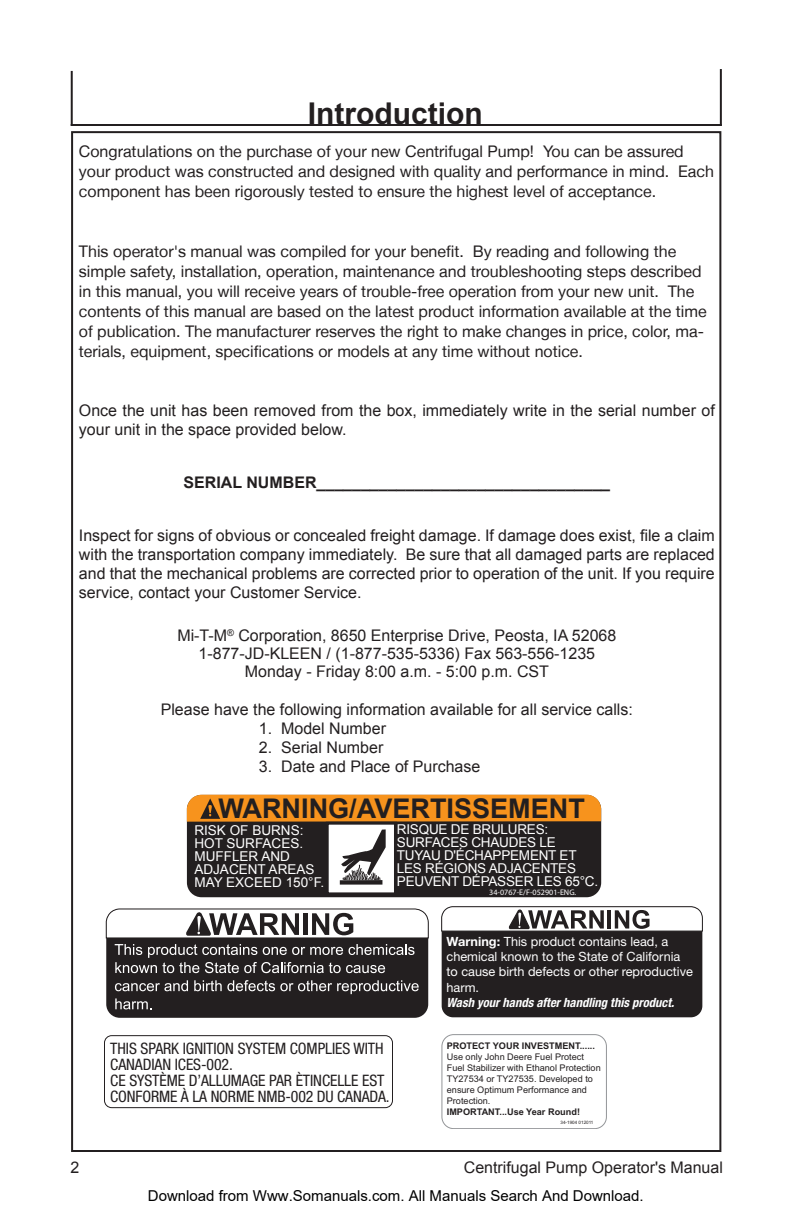
<style>
.page{position:relative;width:792px;height:1224px;background:#fff}
.page>*{position:absolute;margin:0;border:0;box-sizing:border-box;transform-origin:0 0}
.TOC_title{font:700 30px "Arial";color:#231f20}
.t1{font:700 27px "Arial";color:#231f20}
.text_flush_left{font:16px/19.2px "Arial";color:#231f20}
.Body_text{font:16px/20px "Helvetica Neue LT";color:#231f20}
.text_flush_left-2{font:700 16px "Arial";color:#231f20}
.t2{font:condensed 15.8px/16px "Helvetica Neue LT";letter-spacing:-.005em;color:#231f20}
.t3{font:15px "Arial";color:#000}
.t4{font:13.6px/12.8px "Arial";letter-spacing:-.02em;color:#fff}
.t5{font:13.6px/12.8px "Arial";color:#fff}
.t6{font:12.8px/15.2px "Helvetica Neue LT";color:#fff}
.t7{font:9.2px/11px "Arial";color:#231f20}
.t8{font:8.2px "Helvetica";color:#fff}
.t9{font:4.6px "Arial";color:#231f20}
.s1{font-weight:700}
.s2{font-weight:700;font-style:italic;font-stretch:condensed}
</style>
<div class="page">
<hr style="left:720px;top:69px;width:2px;height:57px;background:#231f20">
<hr style="left:71px;top:71px;width:2px;height:55px;background:#231f20">
<hr style="left:71px;top:124px;width:651px;height:2px;background:#231f20">
<div style="left:187px;top:795px;width:414px;height:102px;background:#231f20;border-radius:15px"></div>
<div style="left:326px;top:822px;width:71px;height:73px;background:#fff;border:3px solid #231f20"></div>
<div style="left:340px;top:880px;width:42px;height:5px;background:#231f20"></div>
<svg style="left:341px;top:829px;width:45px;height:52px"></svg>
<div style="left:187px;top:795px;width:414px;height:27px;background:#f7931d"></div>
<div style="left:106px;top:909px;width:322px;height:108px;background:#231f20;border-radius:14px"></div>
<svg style="left:106px;top:909px;width:323px;height:29px"></svg>
<svg style="left:115px;top:944px;width:300px;height:29px"></svg>
<svg style="left:115px;top:980px;width:73px;height:11px"></svg>
<svg style="left:194px;top:980px;width:225px;height:14px"></svg>
<svg style="left:115px;top:998px;width:37px;height:11px"></svg>
<div style="left:104px;top:1035px;width:289px;height:73px;border:1px solid #231f20;border-radius:7px"></div>
<div style="left:442px;top:907px;width:260px;height:110px;background:#231f20;border-radius:11px"></div>
<svg style="left:442px;top:907px;width:261px;height:24px"></svg>
<div style="left:442px;top:1034px;width:165px;height:95px;border:1px solid #939598;border-radius:12px"></div>
<p class="TOC_title" style="left:308px;top:94px;width:176px">Introduction</p>
<p class="Body_text" style="left:79px;top:141px;width:637px">Congratulations on the purchase of your new Centrifugal Pump! You can be assured your product was constructed and designed with quality and performance in mind. Each component has been rigorously tested to ensure the highest level of acceptance.</p>
<p class="Body_text" style="left:79px;top:241px;width:629px">This operator's manual was compiled for your benefit. By reading and following the simple safety, installation, operation, maintenance and troubleshooting steps described in this manual, you will receive years of trouble-free operation from your new unit. The contents of this manual are based on the latest product information available at the time of publication. The manufacturer reserves the right to make changes in price, color, ma&shy;terials, equipment, specifications or models at any time without notice.</p>
<p class="text_flush_left" style="left:79px;top:401px;width:637px">Once the unit has been removed from the box, immediately write in the serial number of your unit in the space provided below.</p>
<p class="text_flush_left-2" style="left:184px;top:472px;width:428px">SERIAL NUMBER_________________________________</p>
<p class="text_flush_left" style="left:79px;top:526px;width:637px;text-align:justify">Inspect for signs of obvious or concealed freight damage. If damage does exist, file a claim with the transportation company immediately. Be sure that all damaged parts are replaced and that the mechanical problems are corrected prior to operation of the unit. If you require service, contact your Customer Service.</p>
<p class="text_flush_left" style="left:177px;top:626px;width:441px">Mi-T-M<sup>®</sup> Corporation, 8650 Enterprise Drive, Peosta, IA 52068</p>
<p class="text_flush_left" style="left:199px;top:644px;width:398px">1-877-JD-KLEEN / (1-877-535-5336) Fax 563-556-1235</p>
<p class="text_flush_left" style="left:245px;top:662px;width:306px">Monday - Friday 8:00 a.m. - 5:00 p.m. CST</p>
<p class="text_flush_left" style="left:161px;top:700px;width:474px">Please have the following information available for all service calls:</p>
<p class="text_flush_left" style="left:259px;top:719px;width:129px">1. Model Number</p>
<p class="text_flush_left" style="left:259px;top:738px;width:126px">2. Serial Number</p>
<p class="text_flush_left" style="left:259px;top:757px;width:223px">3. Date and Place of Purchase</p>
<p class="t1" style="left:218px;top:791px;width:368px">WARNING/AVERTISSEMENT</p>
<p class="t4" style="left:397px;top:823px;width:203px">RISQUE DE BRULURES:<br>SURFACES CHAUDES LE<br>TUYAU D'ÉCHAPPEMENT ET<br>LES RÉGIONS ADJACENTES<br>PEUVENT DÉPASSER LES 65°C.</p>
<p class="t8" style="left:489px;top:887px;width:88px">34-0767-E/F-052901-ENG.</p>
<p class="t5" style="left:194px;top:824px;width:131px">RISK OF BURNS:<br>HOT SURFACES.<br>MUFFLER AND<br>ADJACENT AREAS<br>MAY EXCEED 150°F.</p>
<p class="t2" style="left:110px;top:1040px;width:281px">THIS SPARK IGNITION SYSTEM COMPLIES WITH CANADIAN ICES-002.<br>CE SYSTÈME D’ALLUMAGE PAR ÈTINCELLE EST CONFORME À LA NORME NMB-002 DU CANADA.</p>
<p class="t6" style="left:447px;top:934px;width:248px"><span class="s1">Warning:</span> This product contains lead, a chemical known to the State of California to cause birth defects or other reproductive harm.<br><span class="s2">Wash your hands after handling this product.</span></p>
<p class="t7" style="left:447px;top:1040px;width:155px"><span class="s1">PROTECT YOUR INVESTMENT......<br></span>Use only John Deere Fuel Protect<br>Fuel Stabilizer with Ethanol Protection<br>TY27534 or TY27535. Developed to ensure Optimum Performance and<br>Protection.<br><span class="s1">IMPORTANT...Use Year Round!</span></p>
<p class="t9" style="left:561px;top:1119px;width:34px">34-1904 012011</p>
<p class="text_flush_left" style="left:70px;top:1158px;width:10px">2</p>
<p class="text_flush_left" style="left:464px;top:1158px;width:261px">Centrifugal Pump Operator's Manual</p>
<p class="t3" style="left:148px;top:1187px;width:497px">Download from Www.Somanuals.com. All Manuals Search And Download.</p>
</div>
